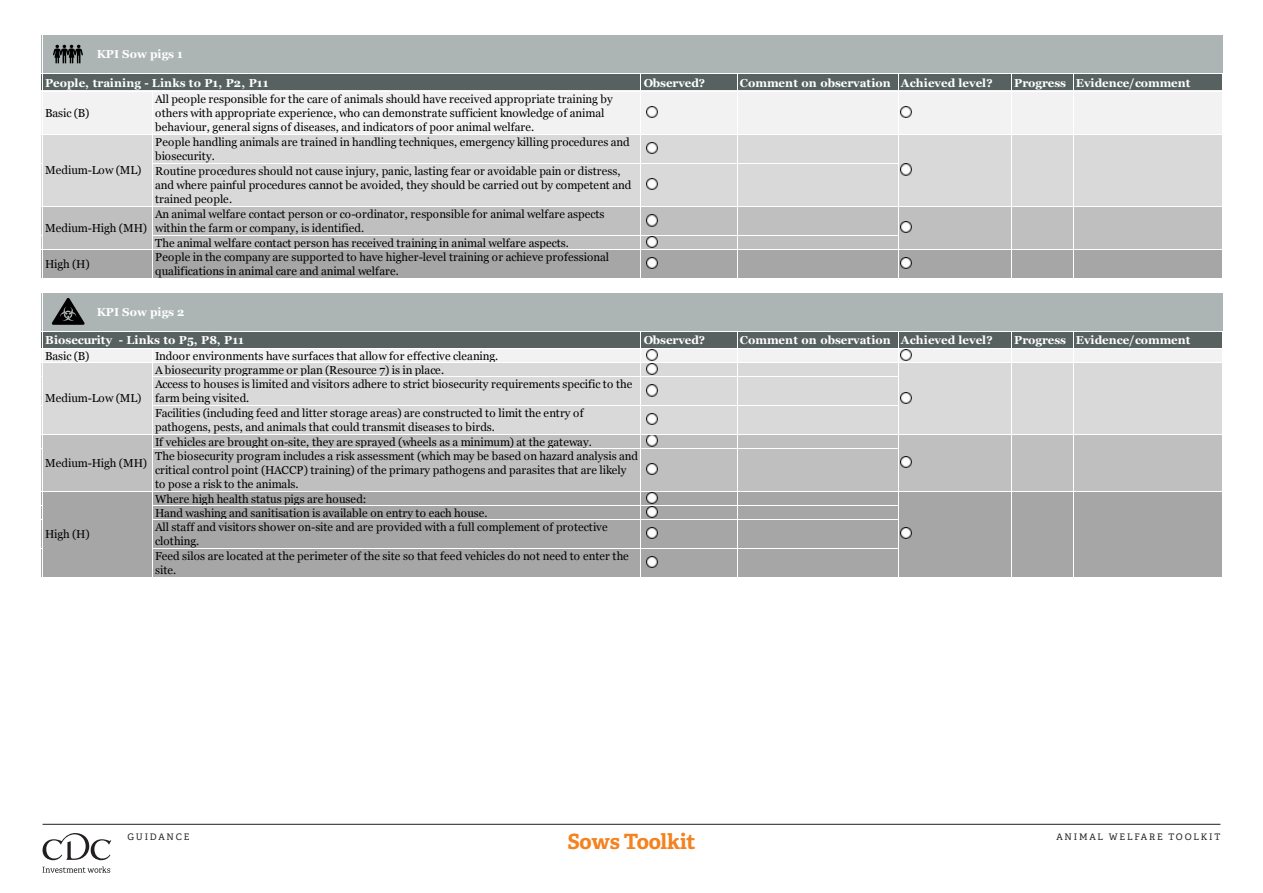
<style>
.page{position:relative;width:1263px;height:893px;background:#fff}
.page>*{position:absolute;margin:0;border:0;box-sizing:border-box;transform-origin:0 0}
.t1{font:700 21px "Adelle PE";letter-spacing:-.015em;color:#f58220}
.t2{font:11.55px/14.2px "Georgia";letter-spacing:-.005em;color:#000}
.t3{font:700 11.55px "Georgia";color:#fff}
.t4{font:9px "Adelle PE";letter-spacing:.2em;color:#231f20}
</style>
<div class="page">
<hr style="left:43px;top:824px;width:1177px;height:1px;background:#231f20">
<svg style="left:43px;top:833px;width:68px;height:40px"></svg>
<div style="left:42px;top:35px;width:1181px;height:39px;background:#acb5b3"></div>
<div style="left:42px;top:73px;width:1181px;height:19px;background:#576260"></div>
<div style="left:42px;top:91px;width:1181px;height:44px;background:#f2f2f2"></div>
<svg style="left:646px;top:106px;width:12px;height:12px"></svg>
<svg style="left:900px;top:106px;width:12px;height:12px"></svg>
<div style="left:42px;top:134px;width:1181px;height:30px;background:#d9d9d9"></div>
<svg style="left:646px;top:142px;width:12px;height:12px"></svg>
<div style="left:42px;top:163px;width:1181px;height:44px;background:#d9d9d9"></div>
<svg style="left:646px;top:179px;width:12px;height:11px"></svg>
<svg style="left:900px;top:164px;width:12px;height:12px"></svg>
<div style="left:42px;top:206px;width:1181px;height:30px;background:#bfbfbf"></div>
<svg style="left:646px;top:215px;width:12px;height:12px"></svg>
<div style="left:42px;top:235px;width:1181px;height:15px;background:#bfbfbf"></div>
<svg style="left:646px;top:236px;width:12px;height:12px"></svg>
<svg style="left:900px;top:221px;width:12px;height:12px"></svg>
<div style="left:42px;top:249px;width:1181px;height:30px;background:#a6a6a6"></div>
<svg style="left:646px;top:257px;width:12px;height:12px"></svg>
<svg style="left:900px;top:257px;width:12px;height:12px"></svg>
<div style="left:42px;top:292px;width:1181px;height:40px;background:#acb5b3"></div>
<div style="left:42px;top:331px;width:1181px;height:18px;background:#576260"></div>
<div style="left:42px;top:349px;width:1181px;height:14px;background:#f2f2f2"></div>
<svg style="left:900px;top:350px;width:12px;height:11px"></svg>
<div style="left:42px;top:363px;width:1181px;height:14px;background:#d9d9d9"></div>
<svg style="left:646px;top:350px;width:13px;height:25px"></svg>
<div style="left:42px;top:376px;width:1181px;height:30px;background:#d9d9d9"></div>
<svg style="left:646px;top:385px;width:12px;height:12px"></svg>
<div style="left:42px;top:405px;width:1181px;height:30px;background:#d9d9d9"></div>
<svg style="left:646px;top:413px;width:12px;height:12px"></svg>
<svg style="left:900px;top:392px;width:12px;height:12px"></svg>
<div style="left:42px;top:434px;width:1181px;height:15px;background:#bfbfbf"></div>
<svg style="left:646px;top:435px;width:12px;height:12px"></svg>
<div style="left:42px;top:448px;width:1181px;height:44px;background:#bfbfbf"></div>
<svg style="left:646px;top:464px;width:12px;height:11px"></svg>
<svg style="left:900px;top:456px;width:12px;height:12px"></svg>
<div style="left:42px;top:491px;width:1181px;height:15px;background:#a6a6a6"></div>
<div style="left:42px;top:505px;width:1181px;height:15px;background:#a6a6a6"></div>
<svg style="left:646px;top:492px;width:12px;height:26px"></svg>
<div style="left:42px;top:519px;width:1181px;height:30px;background:#a6a6a6"></div>
<svg style="left:646px;top:528px;width:12px;height:11px"></svg>
<div style="left:42px;top:548px;width:1181px;height:30px;background:#a6a6a6"></div>
<svg style="left:646px;top:556px;width:12px;height:12px"></svg>
<svg style="left:900px;top:528px;width:12px;height:11px"></svg>
<hr style="left:153px;top:163px;width:745px;height:1px;background:#fff">
<hr style="left:153px;top:235px;width:745px;height:1px;background:#fff">
<hr style="left:640px;top:74px;width:1px;height:219px;background:#fff">
<hr style="left:737px;top:74px;width:1px;height:219px;background:#fff">
<hr style="left:898px;top:74px;width:1px;height:219px;background:#fff">
<hr style="left:1011px;top:74px;width:1px;height:219px;background:#fff">
<hr style="left:1072px;top:74px;width:1px;height:219px;background:#fff">
<hr style="left:1222px;top:74px;width:1px;height:219px;background:#fff">
<hr style="left:152px;top:92px;width:1px;height:201px;background:#fff">
<hr style="left:153px;top:376px;width:745px;height:1px;background:#fff">
<hr style="left:153px;top:405px;width:745px;height:1px;background:#fff">
<hr style="left:153px;top:448px;width:745px;height:1px;background:#fff">
<hr style="left:153px;top:505px;width:745px;height:1px;background:#fff">
<hr style="left:153px;top:519px;width:745px;height:1px;background:#fff">
<hr style="left:153px;top:548px;width:745px;height:1px;background:#fff">
<hr style="left:42px;top:35px;width:1px;height:557px;background:#fff">
<hr style="left:640px;top:332px;width:1px;height:260px;background:#fff">
<hr style="left:737px;top:332px;width:1px;height:260px;background:#fff">
<hr style="left:898px;top:332px;width:1px;height:260px;background:#fff">
<hr style="left:1011px;top:332px;width:1px;height:260px;background:#fff">
<hr style="left:1072px;top:332px;width:1px;height:260px;background:#fff">
<hr style="left:1222px;top:332px;width:1px;height:260px;background:#fff">
<hr style="left:152px;top:349px;width:1px;height:243px;background:#fff">
<hr style="left:21px;top:73px;width:1218px;height:1px;background:#fff">
<hr style="left:21px;top:91px;width:1218px;height:1px;background:#fff">
<hr style="left:21px;top:134px;width:1218px;height:1px;background:#fff">
<hr style="left:21px;top:206px;width:1218px;height:1px;background:#fff">
<hr style="left:21px;top:249px;width:1218px;height:1px;background:#fff">
<hr style="left:21px;top:278px;width:1218px;height:1px;background:#fff">
<hr style="left:21px;top:292px;width:1218px;height:1px;background:#fff">
<hr style="left:21px;top:331px;width:1218px;height:1px;background:#fff">
<hr style="left:21px;top:349px;width:1218px;height:1px;background:#fff">
<hr style="left:21px;top:363px;width:1218px;height:1px;background:#fff">
<hr style="left:21px;top:434px;width:1218px;height:1px;background:#fff">
<hr style="left:21px;top:491px;width:1218px;height:1px;background:#fff">
<hr style="left:21px;top:577px;width:1218px;height:1px;background:#fff">
<svg style="left:53px;top:45px;width:30px;height:18px"></svg>
<svg style="left:52px;top:298px;width:33px;height:27px"></svg>
<p class="t3" style="left:97px;top:45px;width:88px">KPI Sow pigs 1</p>
<p class="t3" style="left:45px;top:74px;width:225px">People, training - Links to P1, P2, P11</p>
<p class="t3" style="left:644px;top:74px;width:63px">Observed?</p>
<p class="t3" style="left:740px;top:74px;width:254px">Comment on observation Achieved level?</p>
<p class="t3" style="left:1014px;top:74px;width:178px">Progress Evidence/comment</p>
<p class="t2" style="left:45px;top:105px;width:46px">Basic (B)</p>
<p class="t2" style="left:155px;top:91px;width:476px">All people responsible for the care of animals should have received appropriate training by others with appropriate experience, who can demonstrate sufficient knowledge of animal behaviour, general signs of diseases, and indicators of poor animal welfare.<br>People handling animals are trained in handling techniques, emergency killing procedures and biosecurity.</p>
<p class="t2" style="left:155px;top:164px;width:478px">Routine procedures should not cause injury, panic, lasting fear or avoidable pain or distress, and where painful procedures cannot be avoided, they should be carried out by competent and trained people.<br>An animal welfare contact person or co-ordinator, responsible for animal welfare aspects within the farm or company, is identified.<br>The animal welfare contact person has received training in animal welfare aspects.</p>
<p class="t2" style="left:45px;top:163px;width:98px">Medium-Low (ML)</p>
<p class="t2" style="left:45px;top:220px;width:104px">Medium-High (MH)</p>
<p class="t2" style="left:45px;top:256px;width:46px">High (H)</p>
<p class="t2" style="left:155px;top:249px;width:455px">People in the company are supported to have higher-level training or achieve professional qualifications in animal care and animal welfare.</p>
<p class="t3" style="left:97px;top:303px;width:89px">KPI Sow pigs 2</p>
<p class="t3" style="left:45px;top:332px;width:200px">Biosecurity - Links to P5, P8, P11</p>
<p class="t3" style="left:644px;top:332px;width:63px">Observed?</p>
<p class="t3" style="left:740px;top:332px;width:254px">Comment on observation Achieved level?</p>
<p class="t3" style="left:1014px;top:332px;width:178px">Progress Evidence/comment</p>
<p class="t2" style="left:45px;top:348px;width:46px">Basic (B)</p>
<p class="t2" style="left:155px;top:348px;width:484px">Indoor environments have surfaces that allow for effective cleaning.<br>A biosecurity programme or plan (Resource 7) is in place.<br>Access to houses is limited and visitors adhere to strict biosecurity requirements specific to the farm being visited.<br>Facilities (including feed and litter storage areas) are constructed to limit the entry of pathogens, pests, and animals that could transmit diseases to birds.<br>If vehicles are brought on-site, they are sprayed (wheels as a minimum) at the gateway.<br>The biosecurity program includes a risk assessment (which may be based on hazard analysis and critical control point (HACCP) training) of the primary pathogens and parasites that are likely to pose a risk to the animals.<br>Where high health status pigs are housed:<br>Hand washing and sanitisation is available on entry to each house.<br>All staff and visitors shower on-site and are provided with a full complement of protective clothing.<br>Feed silos are located at the perimeter of the site so that feed vehicles do not need to enter the site.</p>
<p class="t2" style="left:45px;top:390px;width:98px">Medium-Low (ML)</p>
<p class="t2" style="left:45px;top:455px;width:104px">Medium-High (MH)</p>
<p class="t2" style="left:45px;top:527px;width:46px">High (H)</p>
<h1 class="t1" style="left:567px;top:826px;width:130px">Sows Toolkit</h1>
<p class="t4" style="left:128px;top:830px;width:63px">GUIDANCE</p>
<p class="t4" style="left:1056px;top:830px;width:166px">ANIMAL WELFARE TOOLKIT</p>
</div>
